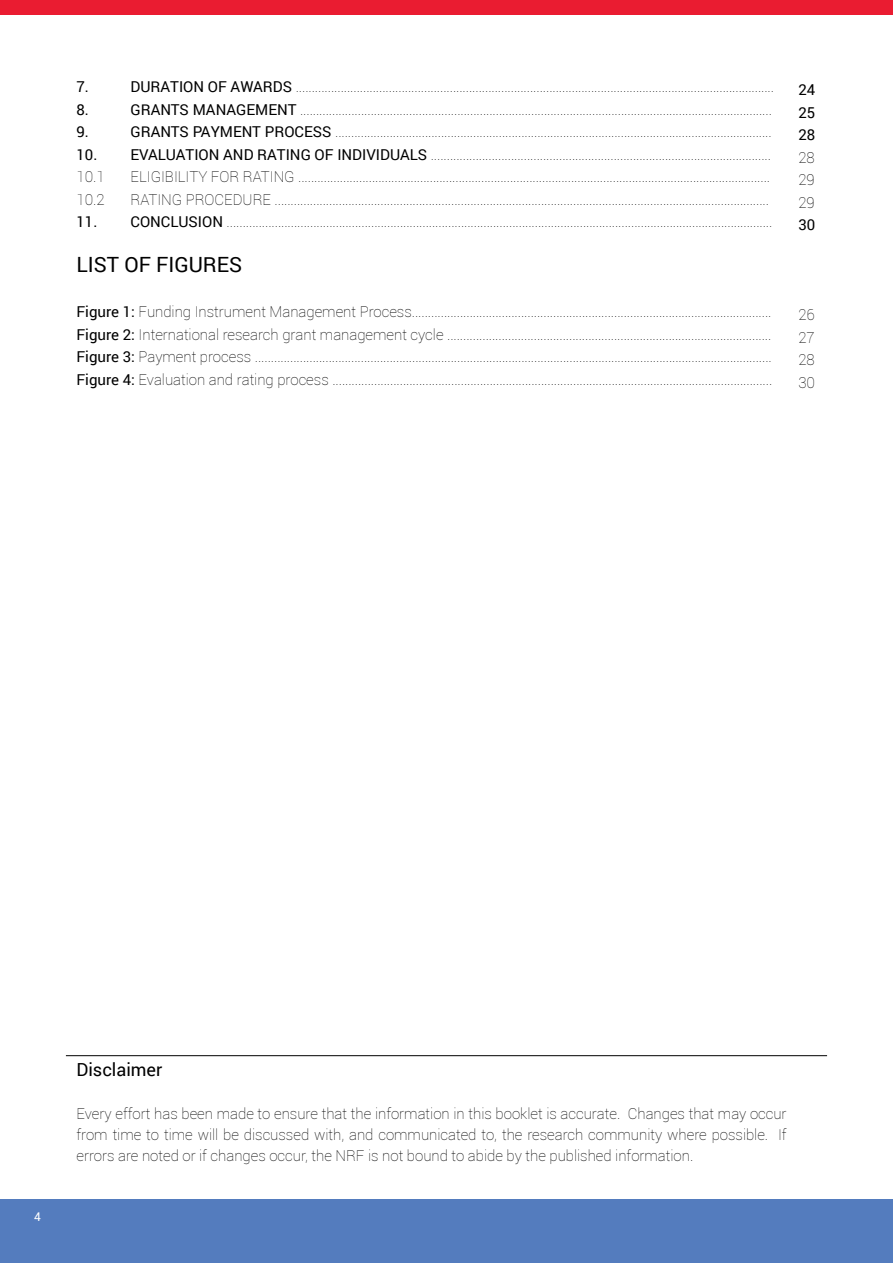
<style>
.page{position:relative;width:893px;height:1263px;background:#fff}
.page>*{position:absolute;margin:0;border:0;box-sizing:border-box;transform-origin:0 0}
.t1{font:21px "Roboto";color:#000}
.t2{font:18px "Roboto";color:#000}
.t3{font:100 15px/22.5px "Roboto";color:#000;text-align:justify}
.t4{font:15px/22.5px "Roboto";color:#000;text-align:justify}
.t5{font:12px "Roboto";color:#fff}
.s1{font-weight:400}
</style>
<div class="page">
<div style="left:0;top:1199px;width:893px;height:64px;background:#547cbe"></div>
<div style="left:0;top:0;width:893px;height:15px;background:#ea1c31"></div>
<hr style="left:66px;top:1055px;width:761px;height:1px;background:#000">
<p class="t4" style="left:77px;top:75px;width:14px">7.</p>
<p class="t3" style="left:131px;top:75px;width:645px"><span class="s1">DURATION OF AWARDS</span> .....................................................................................................................................................</p>
<p class="t4" style="left:77px;top:98px;width:14px">8.</p>
<p class="t3" style="left:131px;top:98px;width:643px"><span class="s1">GRANTS MANAGEMENT</span> ...................................................................................................................................................</p>
<p class="t4" style="left:77px;top:120px;width:14px">9.</p>
<p class="t3" style="left:131px;top:120px;width:643px"><span class="s1">GRANTS PAYMENT PROCESS</span> ........................................................................................................................................</p>
<p class="t3" style="left:77px;top:143px;width:696px"><span class="s1">10. EVALUATION AND RATING OF INDIVIDUALS</span> ..........................................................................................................<br>10.1</p>
<p class="t3" style="left:131px;top:165px;width:641px">ELIGIBILITY FOR RATING ...................................................................................................................................................</p>
<p class="t3" style="left:77px;top:188px;width:30px">10.2</p>
<p class="t3" style="left:131px;top:188px;width:640px">RATING PROCEDURE ..........................................................................................................................................................</p>
<p class="t3" style="left:77px;top:210px;width:697px"><span class="s1">11. CONCLUSION</span> ..........................................................................................................................................................................</p>
<h1 class="t1" style="left:77px;top:250px;width:167px">LIST OF FIGURES</h1>
<p class="t3" style="left:77px;top:300px;width:697px"><span class="s1">Figure 1:</span> Funding Instrument Management Process................................................................................................................<br><span class="s1">Figure 2:</span> International research grant management cycle .....................................................................................................<br><span class="s1">Figure 3:</span> Payment process .................................................................................................................................................................<br><span class="s1">Figure 4:</span> Evaluation and rating process .........................................................................................................................................</p>
<p class="t4" style="left:798px;top:78px;width:18px">24<br>25<br>28</p>
<p class="t3" style="left:798px;top:146px;width:18px">28<br>29<br>29</p>
<p class="t4" style="left:798px;top:213px;width:18px">30</p>
<p class="t3" style="left:798px;top:303px;width:18px">26<br>27<br>28<br>30</p>
<p class="t5" style="left:34px;top:1209px;width:8px">4</p>
<p class="t2" style="left:77px;top:1057px;width:87px">Disclaimer</p>
<p class="t3" style="left:77px;top:1102px;width:712px;line-height:21px">Every effort has been made to ensure that the information in this booklet is accurate. Changes that may occur from time to time will be discussed with, and communicated to, the research community where possible. If errors are noted or if changes occur, the NRF is not bound to abide by the published information.</p>
</div>
